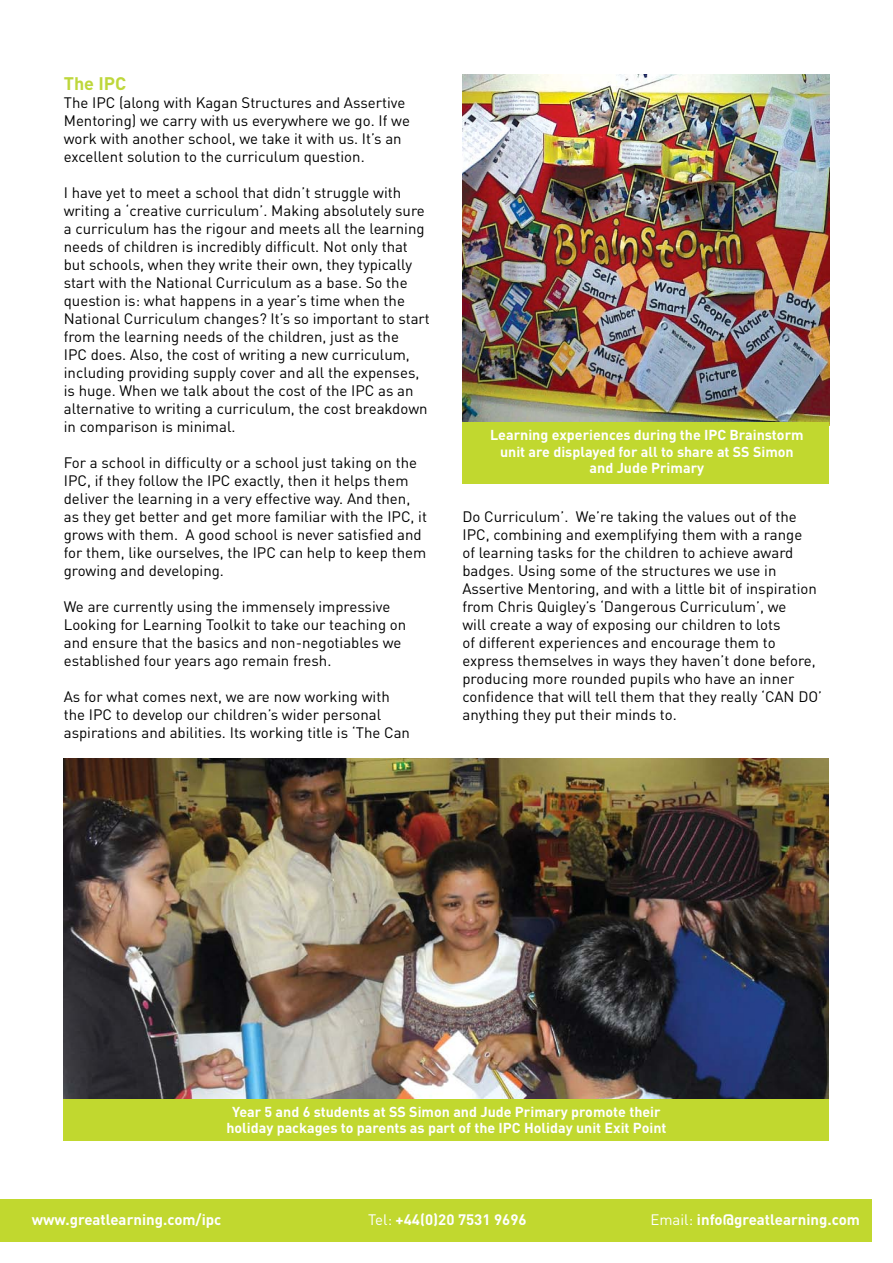
<style>
.page{position:relative;width:893px;height:1263px;background:#fff}
.page>*{position:absolute;margin:0;border:0;box-sizing:border-box;transform-origin:0 0}
.t1{font:700 18px "DIN";color:#bed73b}
.t2{font:15px/18px "DIN";color:#000}
.t3{font:700 15px "DIN";color:#fff}
.t4{font:700 14.25px/16.5px "DIN";color:#fff;text-align:center}
.s1{font-weight:400}
</style>
<div class="page">
<div style="left:0;top:1199px;width:872px;height:43px;background:#c1d82f"></div>
<img style="left:462px;top:74px;width:367px;height:348px">
<div style="left:462px;top:422px;width:367px;height:62px;background:#c1d82f"></div>
<img style="left:64px;top:758px;width:765px;height:341px">
<div style="left:64px;top:1099px;width:765px;height:41px;background:#c1d82f"></div>
<p class="t1" style="left:64px;top:72px;width:64px">The IPC</p>
<p class="t2" style="left:64px;top:93px;width:348px">The IPC (along with Kagan Structures and Assertive Mentoring) we carry with us everywhere we go. If we work with another school, we take it with us. It’s an excellent solution to the curriculum question.</p>
<p class="t2" style="left:64px;top:183px;width:368px">I have yet to meet a school that didn’t struggle with writing a ‘creative curriculum’. Making absolutely sure a curriculum has the rigour and meets all the learning needs of children is incredibly difficult. Not only that but schools, when they write their own, they typically start with the National Curriculum as a base. So the question is: what happens in a year’s time when the National Curriculum changes? It’s so important to start from the learning needs of the children, just as the<br>IPC does. Also, the cost of writing a new curriculum, including providing supply cover and all the expenses, is huge. When we talk about the cost of the IPC as an alternative to writing a curriculum, the cost breakdown in comparison is minimal.</p>
<p class="t2" style="left:64px;top:453px;width:365px">For a school in difficulty or a school just taking on the IPC, if they follow the IPC exactly, then it helps them deliver the learning in a very effective way. And then, as they get better and get more familiar with the IPC, it grows with them. A good school is never satisfied and for them, like ourselves, the IPC can help to keep them growing and developing.</p>
<p class="t2" style="left:64px;top:597px;width:344px">We are currently using the immensely impressive Looking for Learning Toolkit to take our teaching on and ensure that the basics and non-negotiables we established four years ago remain fresh.</p>
<p class="t2" style="left:64px;top:687px;width:348px">As for what comes next, we are now working with the IPC to develop our children’s wider personal aspirations and abilities. Its working title is ‘The Can</p>
<p class="t4" style="left:490px;top:426px;width:315px">Learning experiences during the IPC Brainstorm unit are displayed for all to share at SS Simon and Jude Primary</p>
<p class="t2" style="left:462px;top:507px;width:361px">Do Curriculum’. We’re taking the values out of the IPC, combining and exemplifying them with a range<br>of learning tasks for the children to achieve award badges. Using some of the structures we use in Assertive Mentoring, and with a little bit of inspiration from Chris Quigley’s ‘Dangerous Curriculum’, we<br>will create a way of exposing our children to lots<br>of different experiences and encourage them to express themselves in ways they haven’t done before, producing more rounded pupils who have an inner confidence that will tell them that they really ‘CAN DO’ anything they put their minds to.</p>
<p class="t4" style="left:226px;top:1103px;width:442px">Year 5 and 6 students at SS Simon and Jude Primary promote their holiday packages to parents as part of the IPC Holiday unit Exit Point</p>
<p class="t3" style="left:32px;top:1209px;width:191px">www.greatlearning.com/ipc</p>
<p class="t3" style="left:368px;top:1209px;width:160px"><span class="s1">Tel:</span> +44(0)20 7531 9696</p>
<p class="t3" style="left:650px;top:1209px;width:211px"><span class="s1">Email:</span> info@greatlearning.com</p>
</div>
